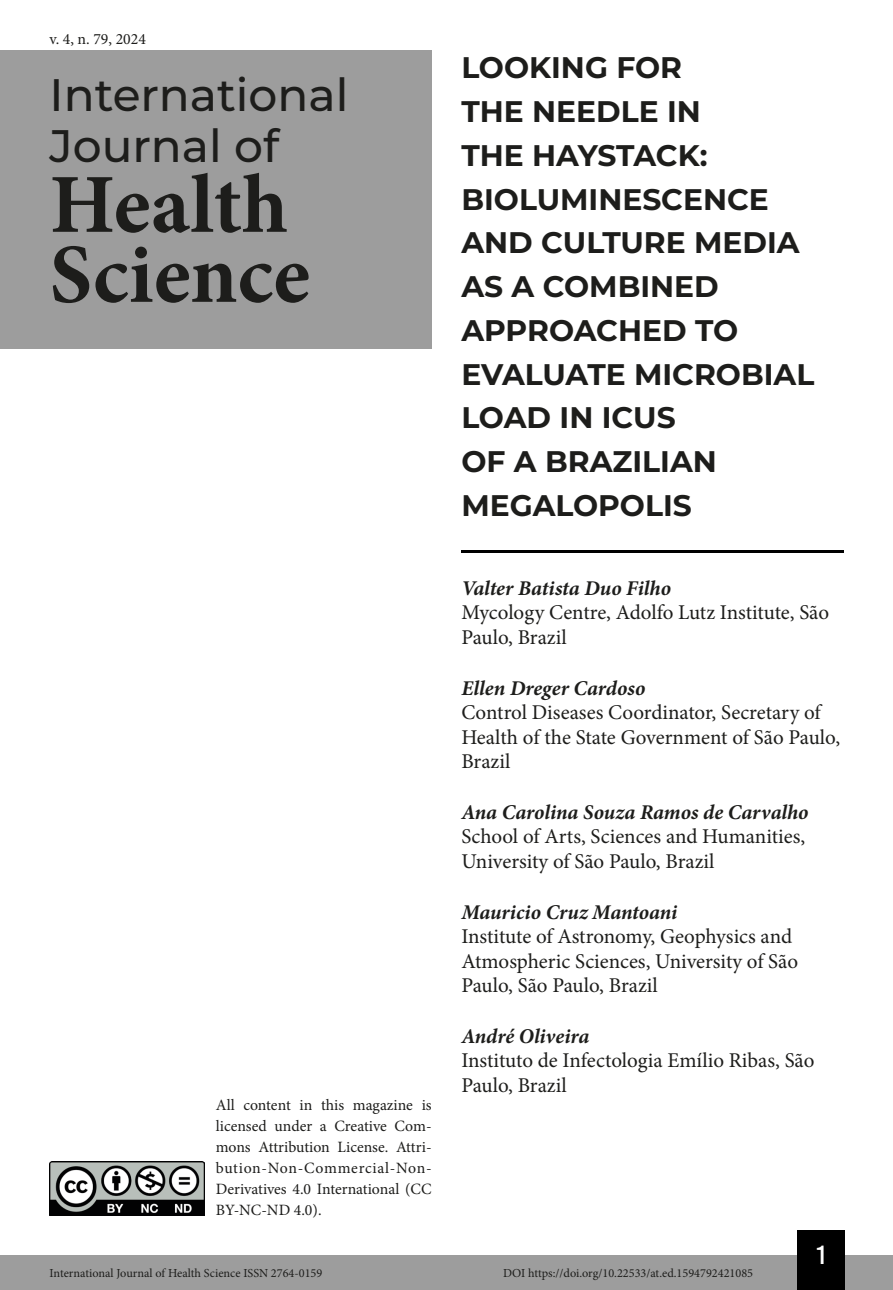
<style>
.page{position:relative;width:893px;height:1290px;background:#fff}
.page>*{position:absolute;margin:0;border:0;box-sizing:border-box;transform-origin:0 0}
.t1{font:700 84px/70px "Minion Pro";color:#1d1d1b}
.t2{font:500 45.5px/50.8px "Montserrat";color:#1d1d1b}
.Título_Artigo{font:700 29.75px/43.8px "Montserrat";color:#1d1d1b}
.t3{font:26.25px "Bebas Kai";color:#fff}
.Infos_autor{font:21px/24.5px "Minion Pro";color:#1d1d1b}
.Autor{font:italic 700 21px "Minion Pro";letter-spacing:-.005em;color:#1d1d1b}
.t4{font:15.75px/21px "Minion Pro";color:#1d1d1b;text-align:justify}
.t5{font:12.25px "Minion Pro";color:#1d1d1b}
</style>
<div class="page">
<div style="left:0;top:1255px;width:893px;height:35px;background:#9d9d9d"></div>
<div style="left:797px;top:1230px;width:48px;height:60px;background:#000"></div>
<img style="left:50px;top:1161px;width:154px;height:54px">
<div style="left:0;top:50px;width:432px;height:298px;background:#9d9d9d"></div>
<hr style="left:461px;top:551px;width:382px;height:2px;background:#000">
<p class="t4" style="left:50px;top:28px;width:98px">v. 4, n. 79, 2024</p>
<h2 class="t2" style="left:50px;top:68px;width:300px">International<br>Journal of</h2>
<h1 class="t1" style="left:50px;top:169px;width:262px">Health<br>Science</h1>
<p class="t4" style="left:216px;top:1095px;width:217px">All content in this magazine is licensed under a Creative Com&shy;mons Attribution License. Attri&shy;bution-Non-Commercial-Non-Derivatives 4.0 International (CC BY-NC-ND 4.0).</p>
<p class="Título_Artigo" style="left:461px;top:44px;width:354px">LOOKING FOR<br>THE NEEDLE IN<br>THE HAYSTACK:<br>BIOLUMINESCENCE<br>AND CULTURE MEDIA<br>AS A COMBINED<br>APPROACHED TO<br>EVALUATE MICROBIAL<br>LOAD IN ICUS<br>OF A BRAZILIAN<br>MEGALOPOLIS</p>
<p class="Autor" style="left:461px;top:573px;width:211px">Valter Batista Duo Filho</p>
<p class="Infos_autor" style="left:461px;top:600px;width:369px">Mycology Centre, Adolfo Lutz Institute, São<br>Paulo, Brazil</p>
<p class="Autor" style="left:461px;top:673px;width:186px">Ellen Dreger Cardoso</p>
<p class="Infos_autor" style="left:461px;top:700px;width:380px">Control Diseases Coordinator, Secretary of<br>Health of the State Government of São Paulo,<br>Brazil</p>
<p class="Autor" style="left:461px;top:797px;width:349px">Ana Carolina Souza Ramos de Carvalho</p>
<p class="Infos_autor" style="left:461px;top:824px;width:345px">School of Arts, Sciences and Humanities,<br>University of São Paulo, Brazil</p>
<p class="Autor" style="left:461px;top:897px;width:217px">Mauricio Cruz Mantoani</p>
<p class="Infos_autor" style="left:461px;top:924px;width:338px">Institute of Astronomy, Geophysics and<br>Atmospheric Sciences, University of São<br>Paulo, São Paulo, Brazil</p>
<p class="Autor" style="left:461px;top:1021px;width:129px">André Oliveira</p>
<p class="Infos_autor" style="left:461px;top:1048px;width:355px">Instituto de Infectologia Emílio Ribas, São<br>Paulo, Brazil</p>
<p class="t3" style="left:817px;top:1241px;width:10px">1</p>
<p class="t5" style="left:50px;top:1265px;width:274px">International Journal of Health Science ISSN 2764-0159</p>
<p class="t5" style="left:503px;top:1265px;width:252px">DOI https://doi.org/10.22533/at.ed.1594792421085</p>
</div>
